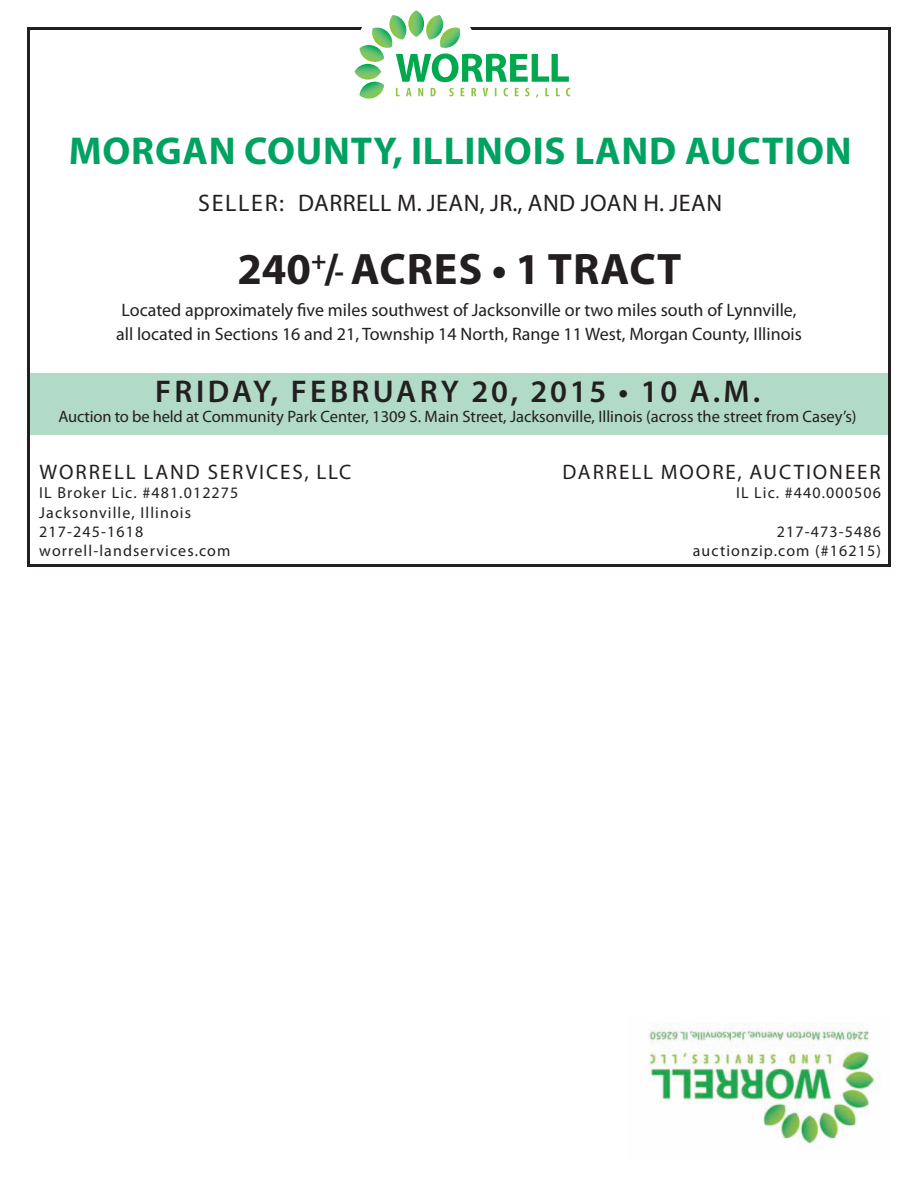
<style>
.page{position:relative;width:918px;height:1188px;background:#fff}
.page>*{position:absolute;margin:0;border:0;box-sizing:border-box;transform-origin:0 0}
.t1{font:700 44.25px "Myriad Pro";letter-spacing:.02em;color:#231f20}
.t2{font:700 39px "Myriad Pro";letter-spacing:.02em;color:#00a261}
.t3{font:600 31.5px "Myriad Pro";letter-spacing:.09em;color:#231f20}
.t4{font:24px "Myriad Pro";letter-spacing:.02em;color:#231f20}
.t5{font:21px "Myriad Pro";letter-spacing:.09em;color:#231f20}
.t6{font:18px/24px "Myriad Pro";color:#231f20;text-align:center}
.t7{font:16.5px "Myriad Pro";color:#231f20}
.t8{font:15.9px "Myriad Pro";letter-spacing:.07em;color:#231f20}
.s1{font-size:29.55px}
</style>
<div class="page">
<img style="left:648px;top:1023px;width:232px;height:121px">
<div style="left:30px;top:374px;width:860px;height:61px;background:#b1dbc7"></div>
<div style="left:27px;top:27px;width:864px;height:540px;border:3px solid #231f20"></div>
<svg style="left:355px;top:10px;width:215px;height:89px"></svg>
<p class="t2" style="left:69px;top:126px;width:785px">MORGAN COUNTY, ILLINOIS LAND AUCTION</p>
<p class="t4" style="left:198px;top:188px;width:525px">Seller: Darrell M. Jean, Jr., and Joan H. Jean</p>
<p class="t1" style="left:237px;top:240px;width:444px">240<sup>+</sup>/<span class="s1">-</span> ACRES • 1 TRACT</p>
<p class="t6" style="left:116px;top:298px;width:687px">Located approximately five miles southwest of Jacksonville or two miles south of Lynnville, all located in Sections 16 and 21, Township 14 North, Range 11 West, Morgan County, Illinois</p>
<p class="t3" style="left:155px;top:372px;width:607px">FRIDAY, FEBRUARY 20, 2015 • 10 A.M.</p>
<p class="t7" style="left:58px;top:406px;width:800px">Auction to be held at Community Park Center, 1309 S. Main Street, Jacksonville, Illinois (across the street from Casey’s)</p>
<p class="t5" style="left:40px;top:459px;width:313px">Worrell Land Services, LLC</p>
<p class="t8" style="left:39px;top:483px;width:201px">IL Broker Lic. #481.012275</p>
<p class="t8" style="left:39px;top:502px;width:153px">Jacksonville, Illinois</p>
<p class="t8" style="left:39px;top:522px;width:106px">217-245-1618</p>
<p class="t8" style="left:39px;top:541px;width:193px">worrell-landservices.com</p>
<p class="t5" style="left:562px;top:459px;width:320px">Darrell Moore, Auctioneer</p>
<p class="t8" style="left:736px;top:483px;width:146px">IL Lic. #440.000506</p>
<p class="t8" style="left:777px;top:522px;width:106px">217-473-5486</p>
<p class="t8" style="left:693px;top:541px;width:190px">auctionzip.com (#16215)</p>
</div>
